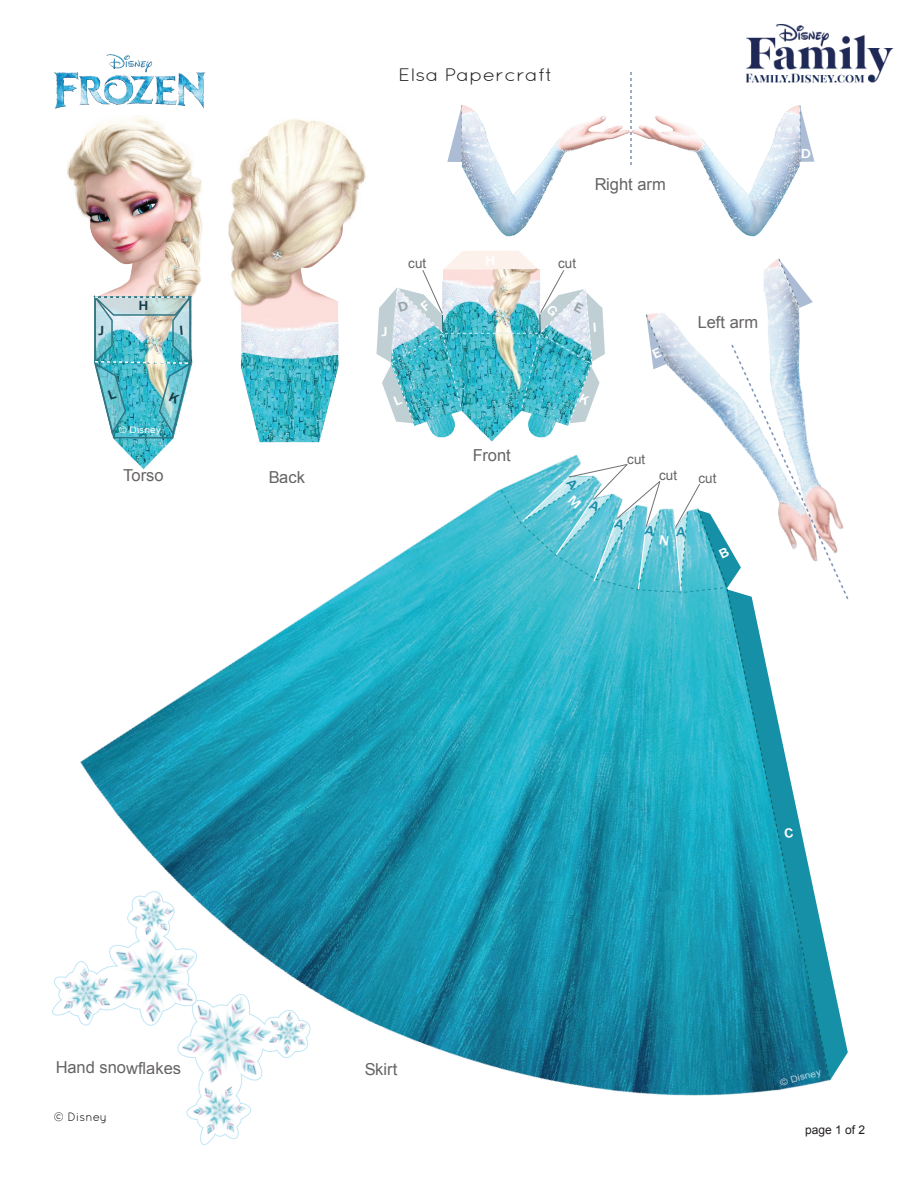
<style>
.page{position:relative;width:918px;height:1188px;background:#fff}
.page>*{position:absolute;margin:0;border:0;box-sizing:border-box;transform-origin:0 0}
.t1{font:18px "Quicksand";color:#231f20;scale:1.14 1}
.t2{font:16.5px "Arial";color:#231f20}
.t3{font:500 13.65px "Franklin Gothic";color:#163a48;scale:1.14 1}
.t4{font:500 13.65px "Franklin Gothic";color:#fff;scale:1.14 1}
.t5{font:12px "Arial";color:#231f20}
.t6{font:12px "Quicksand";color:#050504}
.t7{font:9px "Arial";color:#fff;scale:1.14 1}
</style>
<div class="page">
<img style="left:54px;top:108px;width:149px;height:187px">
<img style="left:55px;top:55px;width:151px;height:54px">
<img style="left:228px;top:119px;width:138px;height:193px">
<img style="left:449px;top:105px;width:351px;height:132px">
<img style="left:52px;top:312px;width:770px;height:833px">
<svg style="left:831px;top:973px;width:17px;height:106px"></svg>
<svg style="left:697px;top:601px;width:134px;height:481px"></svg>
<svg style="left:630px;top:72px;width:2px;height:96px"></svg>
<img style="left:746px;top:24px;width:148px;height:59px">
<img style="left:93px;top:295px;width:101px;height:144px">
<svg style="left:799px;top:105px;width:15px;height:57px"></svg>
<svg style="left:784px;top:828px;width:10px;height:10px"></svg>
<svg style="left:377px;top:251px;width:472px;height:350px"></svg>
<p class="t3" style="left:98px;top:322px;width:7px">J</p>
<p class="t3" style="left:138px;top:298px;width:10px">H</p>
<p class="t7" style="left:119px;top:424px;width:38px">© Disney</p>
<p class="t2" style="left:123px;top:465px;width:42px">Torso</p>
<p class="t2" style="left:268px;top:466px;width:38px">Back</p>
<p class="t1" style="left:398px;top:65px;width:138px">Elsa Papercraft</p>
<p class="t2" style="left:594px;top:174px;width:73px">Right arm</p>
<p class="t4" style="left:382px;top:323px;width:7px">J</p>
<p class="t2" style="left:472px;top:445px;width:40px">Front</p>
<p class="t2" style="left:697px;top:312px;width:62px;rotate:-1deg">Left arm</p>
<p class="t2" style="left:56px;top:1057px;width:127px">Hand snowflakes</p>
<p class="t2" style="left:364px;top:1059px;width:34px">Skirt</p>
<p class="t6" style="left:54px;top:1110px;width:55px">© Disney</p>
<p class="t7" style="left:779px;top:1077px;width:38px;rotate:-15deg">© Disney</p>
<p class="t5" style="left:805px;top:1122px;width:62px">page 1 of 2</p>
</div>
